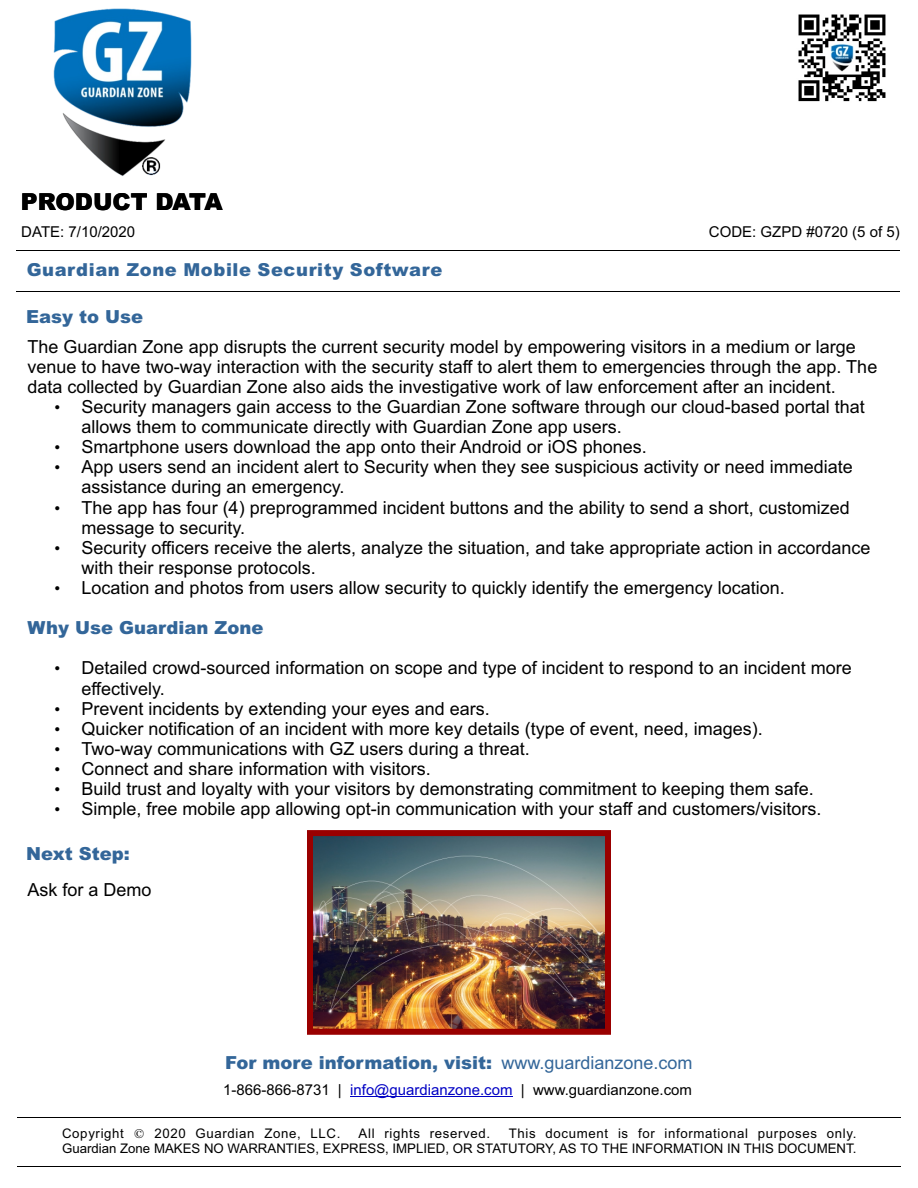
<style>
.page{position:relative;width:918px;height:1188px;background:#fff}
.page>*{position:absolute;margin:0;border:0;box-sizing:border-box;transform-origin:0 0}
.t1{font:900 23.4px "Arial";color:#000}
.t2{font:18px/20.1px "Arial";color:#000}
.t3{font:900 18px "Arial";color:#369}
.t4{font:900 17.85px "Arial";letter-spacing:.035em;color:#369}
.t5{font:15px "Arial";color:#000}
.t6{font:13.2px/15.1px "Arial";color:#000;text-align:right}
.t7{font:13.2px "Arial";letter-spacing:.05em;color:#000}
.s1{font-size:16.5px}
.s2{font-weight:400}
.s3{color:#0000c4}
.s4{font-family:"Commercial Pi BT"}
</style>
<div class="page">
<hr style="left:16px;top:291px;width:883px;height:1px;background:#000">
<img style="left:798px;top:14px;width:88px;height:88px">
<hr style="left:350px;top:1096px;width:163px;height:1px;background:#0000c4">
<hr style="left:16px;top:251px;width:883px;height:1px;background:#000">
<img style="left:53px;top:8px;width:139px;height:169px">
<img style="left:314px;top:837px;width:290px;height:191px">
<div style="left:307px;top:830px;width:304px;height:205px;border:6px solid #900"></div>
<hr style="left:17px;top:1117px;width:884px;height:1px;background:#000">
<hr style="left:17px;top:1166px;width:884px;height:1px;background:#000">
<p class="t1" style="left:21px;top:193px;width:203px">PRODUCT DATA</p>
<p class="t5" style="left:21px;top:226px;width:115px">DATE: 7/10/2020</p>
<p class="t5" style="left:709px;top:226px;width:192px">CODE: GZPD #0720 (5 of 5)</p>
<p class="t4" style="left:27px;top:264px;width:417px">Guardian Zone Mobile Security Software</p>
<p class="t3" style="left:26px;top:310px;width:119px">Easy to Use</p>
<p class="t2" style="left:28px;top:338px;width:851px">The Guardian Zone app disrupts the current security model by empowering visitors in a medium or large venue to have two-way interaction with the security staff to alert them to emergencies through the app. The data collected by Guardian Zone also aids the investigative work of law enforcement after an incident.</p>
<p class="t2" style="left:82px;top:398px;width:785px;text-indent:-27px"><span class="s1">•</span> Security managers gain access to the Guardian Zone software through our cloud-based portal that allows them to communicate directly with Guardian Zone app users.</p>
<p class="t2" style="left:55px;top:439px;width:594px"><span class="s1">•</span> Smartphone users download the app onto their Android or iOS phones.</p>
<p class="t2" style="left:82px;top:459px;width:773px;text-indent:-27px"><span class="s1">•</span> App users send an incident alert to Security when they see suspicious activity or need immediate assistance during an emergency.</p>
<p class="t2" style="left:82px;top:499px;width:770px;text-indent:-27px"><span class="s1">•</span> The app has four (4) preprogrammed incident buttons and the ability to send a short, customized message to security.</p>
<p class="t2" style="left:82px;top:539px;width:790px;text-indent:-27px"><span class="s1">•</span> Security officers receive the alerts, analyze the situation, and take appropriate action in accordance with their response protocols.</p>
<p class="t2" style="left:55px;top:579px;width:732px"><span class="s1">•</span> Location and photos from users allow security to quickly identify the emergency location.</p>
<p class="t3" style="left:28px;top:621px;width:238px">Why Use Guardian Zone</p>
<p class="t2" style="left:82px;top:660px;width:772px;text-indent:-27px"><span class="s1">•</span> Detailed crowd-sourced information on scope and type of incident to respond to an incident more effectively.</p>
<p class="t2" style="left:55px;top:700px;width:437px"><span class="s1">•</span> Prevent incidents by extending your eyes and ears.</p>
<p class="t2" style="left:55px;top:720px;width:710px"><span class="s1">•</span> Quicker notification of an incident with more key details (type of event, need, images).</p>
<p class="t2" style="left:55px;top:740px;width:477px"><span class="s1">•</span> Two-way communications with GZ users during a threat.</p>
<p class="t2" style="left:55px;top:760px;width:378px"><span class="s1">•</span> Connect and share information with visitors.</p>
<p class="t2" style="left:55px;top:780px;width:761px"><span class="s1">•</span> Build trust and loyalty with your visitors by demonstrating commitment to keeping them safe.</p>
<p class="t2" style="left:55px;top:801px;width:768px"><span class="s1">•</span> Simple, free mobile app allowing opt-in communication with your staff and customers/visitors.</p>
<p class="t3" style="left:26px;top:847px;width:105px">Next Step:</p>
<p class="t2" style="left:28px;top:881px;width:126px">Ask for a Demo</p>
<p class="t3" style="left:225px;top:1056px;width:469px">For more information, visit: <span class="s2">www.guardianzone.com</span></p>
<p class="t5" style="left:223px;top:1084px;width:470px">1-866-866-8731 | <span class="s3">info@guardianzone.com</span> | www.guardianzone.com</p>
<p class="t7" style="left:62px;top:1129px;width:280px">Copyright <span class="s4">p</span> 2020 Guardian Zone, LLC.</p>
<p class="t7" style="left:359px;top:1129px;width:133px">All rights reserved.</p>
<p class="t6" style="left:62px;top:1127px;width:796px">This document is for informational purposes only.<br>Guardian Zone MAKES NO WARRANTIES, EXPRESS, IMPLIED, OR STATUTORY, AS TO THE INFORMATION IN THIS DOCUMENT.</p>
</div>
